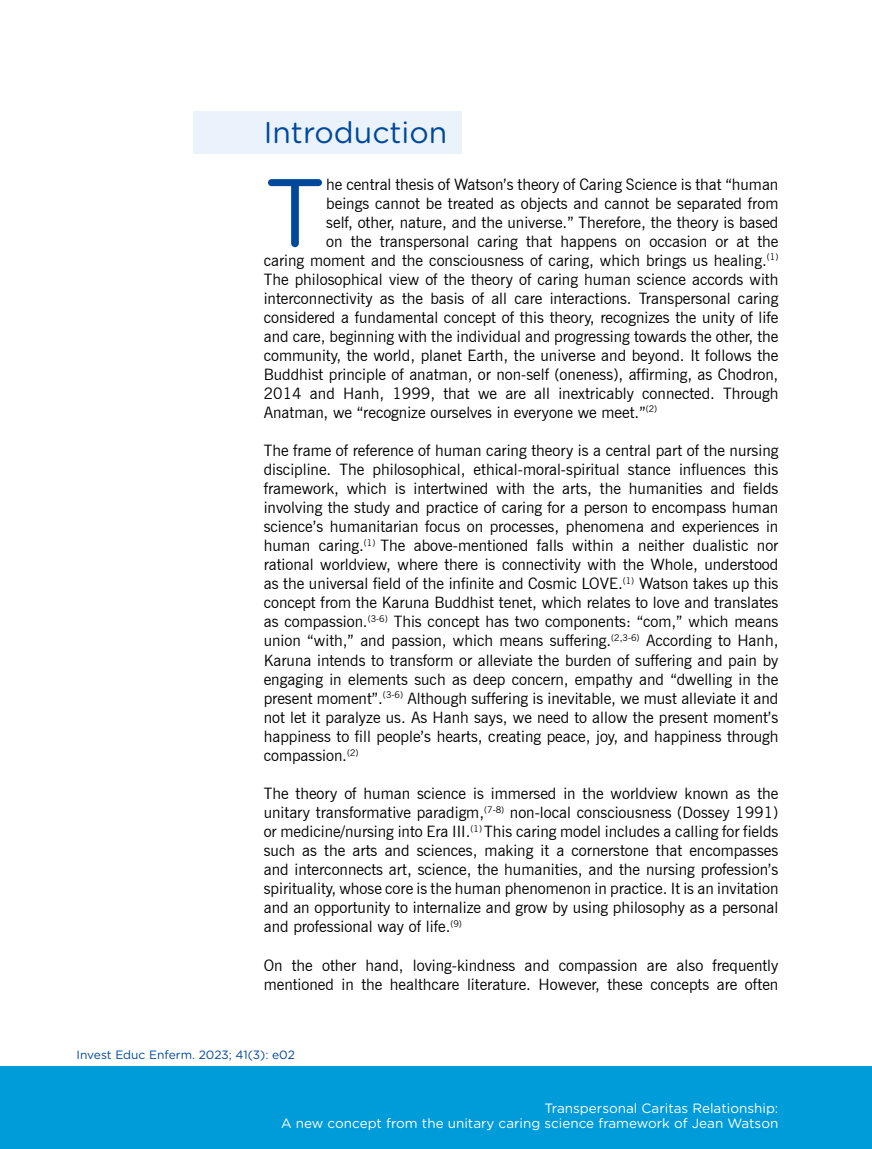
<style>
.page{position:relative;width:872px;height:1149px;background:#fff}
.page>*{position:absolute;margin:0;border:0;box-sizing:border-box;transform-origin:0 0}
.t1{font:96.45px "Gotham Rounded";color:#00489a}
.t2{font:30px "Gotham Rounded";color:#00489a}
.t3{font:15.75px/19px "News Gothic BT";color:#000;text-align:justify}
.t4{font:13.5px/15px "Gotham Rounded";color:#fff;text-align:right}
.t5{font:12px "Gotham Rounded";color:#00489a}
</style>
<div class="page">
<div style="left:0;top:1065px;width:871px;height:83px;background:#009bd9"></div>
<div style="left:193px;top:111px;width:269px;height:42px;background:#eaf3fc"></div>
<h2 class="t2" style="left:264px;top:112px;width:185px">Introduction</h2>
<h1 class="t1" style="left:264px;top:146px;width:64px">T</h1>
<p class="t3" style="left:326px;top:174px;width:453px">he central thesis of Watson’s theory of Caring Science is that “human</p>
<p class="t3" style="left:326px;top:193px;width:453px">beings cannot be treated as objects and cannot be separated from</p>
<p class="t3" style="left:326px;top:212px;width:453px">self, other, nature, and the universe.” Therefore, the theory is based</p>
<p class="t3" style="left:326px;top:231px;width:453px">on the transpersonal caring that happens on occasion or at the</p>
<p class="t3" style="left:264px;top:250px;width:516px">caring moment and the consciousness of caring, which brings us healing.<sup>(1)</sup></p>
<p class="t3" style="left:264px;top:269px;width:516px">The philosophical view of the theory of caring human science accords with</p>
<p class="t3" style="left:264px;top:288px;width:516px">interconnectivity as the basis of all care interactions. Transpersonal caring</p>
<p class="t3" style="left:264px;top:307px;width:516px">considered a fundamental concept of this theory, recognizes the unity of life</p>
<p class="t3" style="left:264px;top:326px;width:516px">and care, beginning with the individual and progressing towards the other, the</p>
<p class="t3" style="left:264px;top:345px;width:516px">community, the world, planet Earth, the universe and beyond. It follows the</p>
<p class="t3" style="left:264px;top:364px;width:516px">Buddhist principle of anatman, or non-self (oneness), affirming, as Chodron,</p>
<p class="t3" style="left:264px;top:383px;width:516px">2014 and Hanh, 1999, that we are all inextricably connected. Through</p>
<p class="t3" style="left:264px;top:402px;width:395px">Anatman, we “recognize ourselves in everyone we meet.”<sup>(2)</sup></p>
<p class="t3" style="left:264px;top:440px;width:516px">The frame of reference of human caring theory is a central part of the nursing discipline. The philosophical, ethical-moral-spiritual stance influences this framework, which is intertwined with the arts, the humanities and fields involving the study and practice of caring for a person to encompass human science’s humanitarian focus on processes, phenomena and experiences in human caring.<sup>(1)</sup> The above-mentioned falls within a neither dualistic nor rational worldview, where there is connectivity with the Whole, understood as the universal field of the infinite and Cosmic LOVE.<sup>(1)</sup> Watson takes up this concept from the Karuna Buddhist tenet, which relates to love and translates as compassion.<sup>(3-6)</sup> This concept has two components: “com,” which means union “with,” and passion, which means suffering.<sup>(2,3-6)</sup> According to Hanh, Karuna intends to transform or alleviate the burden of suffering and pain by engaging in elements such as deep concern, empathy and “dwelling in the present moment”.<sup>(3-6)</sup> Although suffering is inevitable, we must alleviate it and not let it paralyze us. As Hanh says, we need to allow the present moment’s happiness to fill people’s hearts, creating peace, joy, and happiness through compassion.<sup>(2)</sup></p>
<p class="t3" style="left:264px;top:783px;width:516px">The theory of human science is immersed in the worldview known as the unitary transformative paradigm,<sup>(7-8)</sup> non-local consciousness (Dossey 1991) or medicine/nursing into Era III.<sup>(1)</sup> This caring model includes a calling for fields such as the arts and sciences, making it a cornerstone that encompasses and interconnects art, science, the humanities, and the nursing profession’s spirituality, whose core is the human phenomenon in practice. It is an invitation and an opportunity to internalize and grow by using philosophy as a personal and professional way of life.<sup>(9)</sup></p>
<p class="t3" style="left:264px;top:955px;width:516px">On the other hand, loving-kindness and compassion are also frequently mentioned in the healthcare literature. However, these concepts are often</p>
<p class="t5" style="left:77px;top:1046px;width:220px">Invest Educ Enferm. 2023; 41(3): e02</p>
<p class="t4" style="left:281px;top:1099px;width:498px">Transpersonal Caritas Relationship:<br>A new concept from the unitary caring science framework of Jean Watson</p>
</div>
